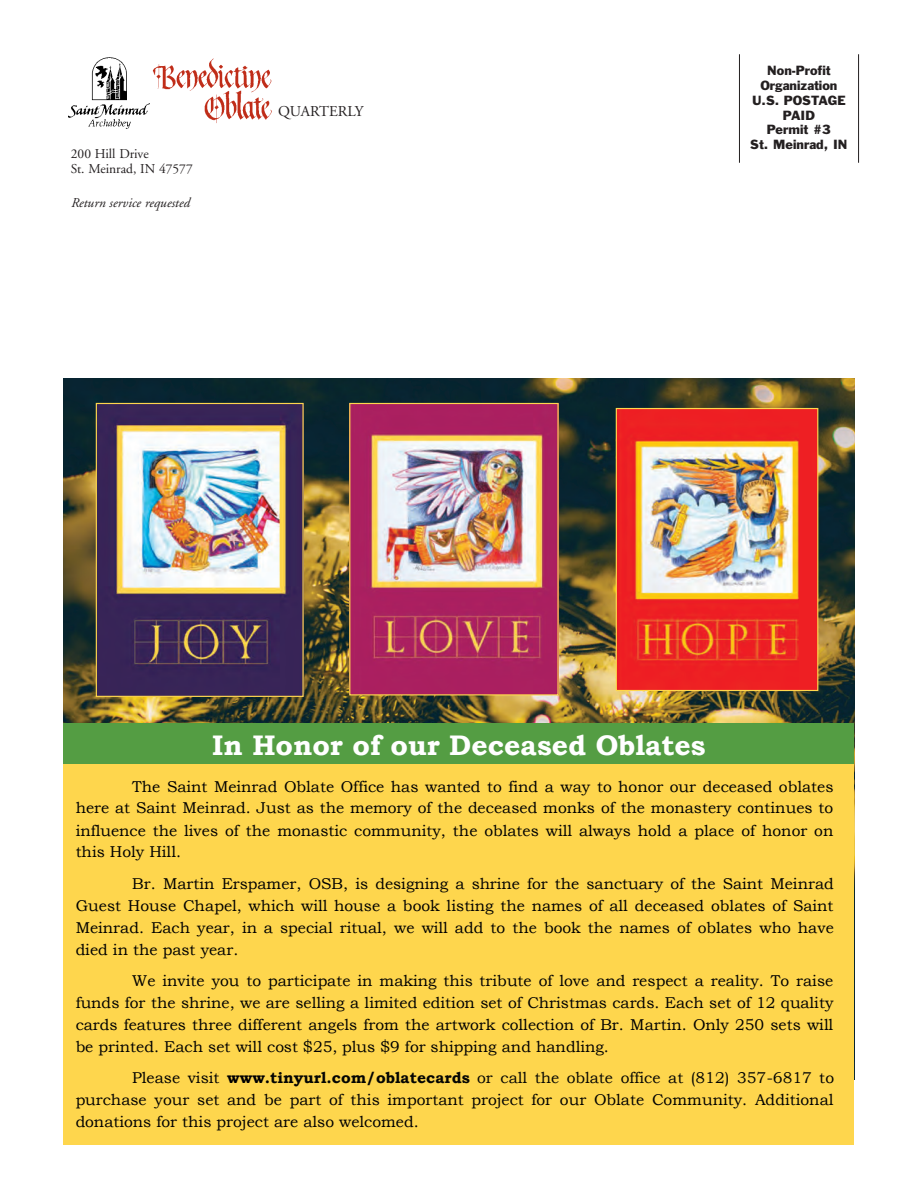
<style>
.page{position:relative;width:918px;height:1188px;background:#fff}
.page>*{position:absolute;margin:0;border:0;box-sizing:border-box;transform-origin:0 0}
.t1{font:700 28.35px "Bookman Old Style";color:#fff}
.t2{font:15.75px "Bookman Old Style";color:#000001}
.t3{font:15.6px/21.9px "Bookman Old Style";color:#000001;text-align:justify}
.t4{font:15px "Adobe Garamond";letter-spacing:-.005em;color:#231f20}
.t5{font:13.5px/15px "Adobe Garamond";color:#231f20}
.t6{font:italic 13.5px "Adobe Garamond";color:#231f20}
.t7{font:12.3px/14.7px "Franklin Gothic";color:#231f20;text-align:center}
.s1{font-weight:700}
.s2{font-weight:700;color:#040503}
.s3{color:#040503}
</style>
<div class="page">
<img style="left:68px;top:57px;width:81px;height:72px">
<img style="left:152px;top:58px;width:120px;height:65px">
<hr style="left:858px;top:54px;width:1px;height:109px;background:#231f20">
<hr style="left:739px;top:54px;width:1px;height:109px;background:#231f20">
<img style="left:64px;top:378px;width:790px;height:346px">
<img style="left:98px;top:405px;width:204px;height:290px">
<div style="left:96px;top:403px;width:208px;height:294px;border:1px solid #fed64d"></div>
<img style="left:618px;top:410px;width:198px;height:279px">
<div style="left:616px;top:408px;width:202px;height:283px;border:1px solid #fed64d"></div>
<img style="left:351px;top:405px;width:206px;height:288px">
<div style="left:349px;top:403px;width:210px;height:292px;border:1px solid #fed64d"></div>
<div style="left:64px;top:764px;width:790px;height:380px;background:#fed64d"></div>
<div style="left:64px;top:724px;width:790px;height:40px;background:#549d43"></div>
<p class="t5" style="left:71px;top:147px;width:123px">200 Hill Drive<br>St. Meinrad, IN 47577</p>
<p class="t6" style="left:71px;top:196px;width:120px">Return service requested</p>
<p class="t4" style="left:278px;top:103px;width:87px">QUARTERLY</p>
<p class="t7" style="left:750px;top:63px;width:99px">Non-Profit<br>Organization<br>U.S. POSTAGE<br>PAID<br>Permit #3<br>St. Meinrad, IN</p>
<h1 class="t1" style="left:212px;top:724px;width:495px">In Honor of our Deceased Oblates</h1>
<p class="t2" style="left:132px;top:776px;width:703px">The Saint Meinrad Oblate Office has wanted to find a way to honor our deceased oblates</p>
<p class="t3" style="left:76px;top:797px;width:759px">here at Saint Meinrad. Just as the memory of the deceased monks of the monastery continues to influence the lives of the monastic community, the oblates will always hold a place of honor on this Holy Hill.</p>
<p class="t3" style="left:76px;top:873px;width:760px;text-indent:57px">Br. Martin Erspamer, OSB, is designing a shrine for the sanctuary of the Saint Meinrad Guest House Chapel, which will house a book listing the names of all deceased oblates of Saint Meinrad. Each year, in a special ritual, we will add to the book the names of oblates who have died in the past year.</p>
<p class="t3" style="left:76px;top:970px;width:759px;text-indent:57px">We invite you to participate in making this tribute of love and respect a reality. To raise funds for the shrine, we are selling a limited edition set of Christmas cards. Each set of 12 quality cards features three different angels from the artwork collection of Br. Martin. Only 250 sets will be printed. Each set will cost $25, plus $9 for shipping and handling.</p>
<p class="t3" style="left:76px;top:1067px;width:760px;text-indent:57px">Please visit <span class="s1">www.</span><span class="s2">tinyurl.com/oblatecards</span> <span class="s3">or call the oblate office at (812) 357-6817</span> to purchase your set and be part of this important project for our Oblate Community. Additional donations for this project are also welcomed.</p>
</div>
